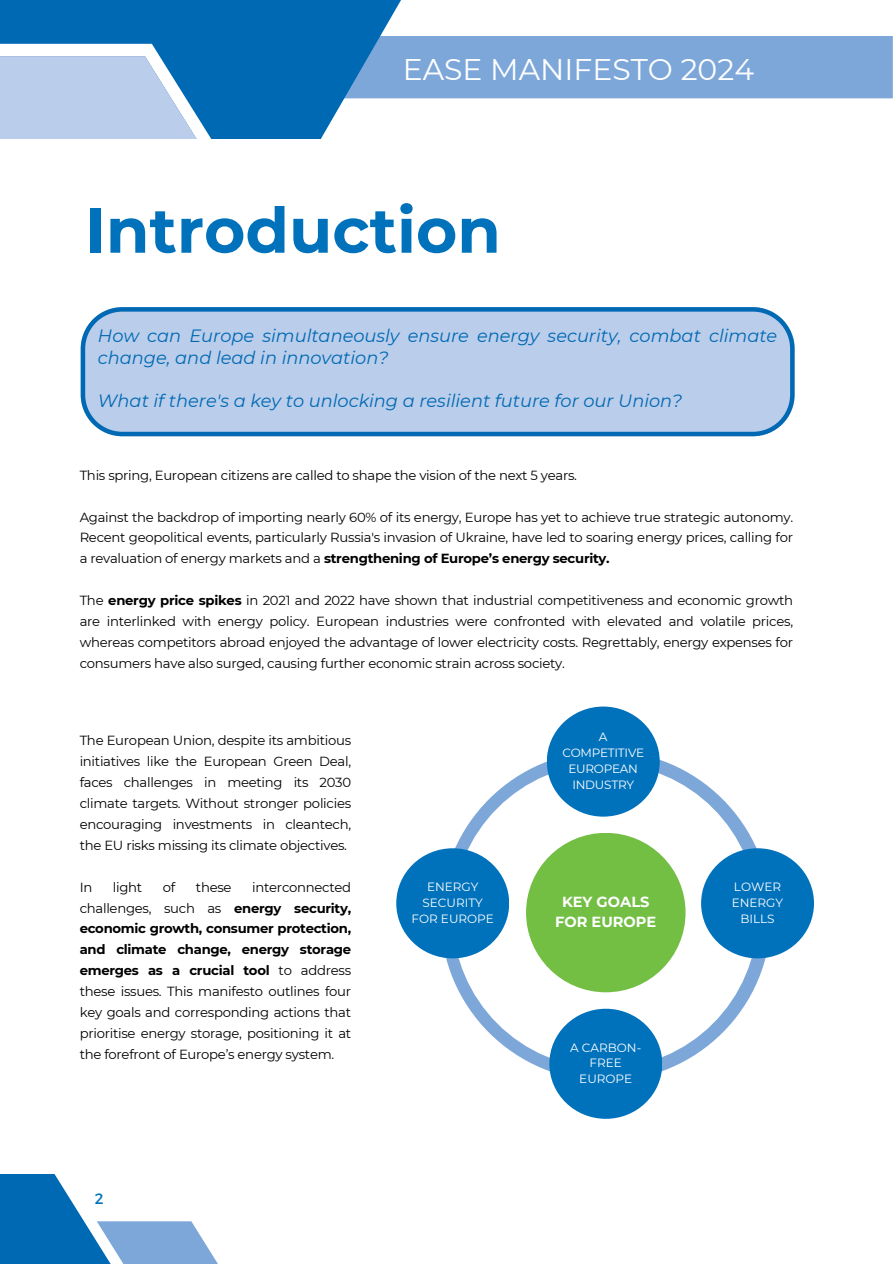
<style>
.page{position:relative;width:894px;height:1264px;background:#fff}
.page>*{position:absolute;margin:0;border:0;box-sizing:border-box;transform-origin:0 0}
.t1{font:700 63px "Montserrat";color:#0072bc}
.t2{font:29.85px "Montserrat";color:#fff}
.t3{font:italic 17.7px/21.3px "Montserrat";color:#0069b4}
.t4{font:15px "Montserrat";color:#fff}
.t5{font:15px "Montserrat";color:#0072bc}
.t6{font:700 14.55px/19.6px "Montserrat";color:#fff;text-align:center}
.t7{font:13.2px/20.9px "Montserrat";letter-spacing:-.02em;color:#000;text-align:justify}
.t8{font:12px/15.8px "Montserrat";color:#fff;text-align:center}
.t9{font:12px/15.8px "Montserrat";letter-spacing:-.02em;color:#fff;text-align:center}
.s1{font-weight:700}
</style>
<div class="page">
<svg style="left:81px;top:307px;width:713px;height:129px;background:#acc6e6"></svg>
<div style="left:440px;top:750px;width:330px;height:330px;background:#7da7d9;border-radius:50%"></div>
<div style="left:452px;top:763px;width:305px;height:305px;background:#fff;border-radius:50%"></div>
<div style="left:526px;top:832px;width:159px;height:160px;background:#72bf44;border-radius:50%"></div>
<div style="left:546px;top:706px;width:113px;height:110px;background:#0072bc;border-radius:50%"></div>
<div style="left:701px;top:848px;width:112px;height:110px;background:#0072bc;border-radius:50%"></div>
<div style="left:396px;top:848px;width:113px;height:110px;background:#0072bc;border-radius:50%"></div>
<div style="left:549px;top:1008px;width:113px;height:110px;background:#0072bc;border-radius:50%"></div>
<svg style="left:0;top:1174px;width:218px;height:89px"></svg>
<div style="left:0;top:0;width:401px;height:36px;background:#0069b4"></div>
<svg style="left:0;top:36px;width:892px;height:102px"></svg>
<h6 class="t2" style="left:402px;top:51px;width:353px">EASE MANIFESTO 2024</h6>
<p class="t1" style="left:85px;top:192px;width:417px">Introduction</p>
<p class="t3" style="left:98px;top:325px;width:680px">How can Europe simultaneously ensure energy security, combat climate change, and lead in innovation?</p>
<h2 class="t3" style="left:98px;top:389px;width:585px">What if there's a key to unlocking a resilient future for our Union?</h2>
<p class="t7" style="left:80px;top:464px;width:499px">This spring, European citizens are called to shape the vision of the next 5 years.</p>
<h3 class="t7" style="left:80px;top:506px;width:714px">Against the backdrop of importing nearly 60% of its energy, Europe has yet to achieve true strategic autonomy.<br>Recent geopolitical events, particularly Russia's invasion of Ukraine, have led to soaring energy prices, calling for a revaluation of energy markets and a <span class="s1">strengthening of Europe’s energy security.</span></h3>
<h3 class="t7" style="left:80px;top:590px;width:714px">The <span class="s1">energy price spikes</span> in 2021 and 2022 have shown that industrial competitiveness and economic growth are interlinked with energy policy. European industries were confronted with elevated and volatile prices, whereas competitors abroad enjoyed the advantage of lower electricity costs. Regrettably, energy expenses for consumers have also surged, causing further economic strain across society.</h3>
<h4 class="t7" style="left:80px;top:730px;width:273px">The European Union, despite its ambitious initiatives like the European Green Deal, faces challenges in meeting its 2030 climate targets. Without stronger policies encouraging investments in cleantech, the EU risks missing its climate objectives.</h4>
<h6 class="t7" style="left:80px;top:876px;width:14px">In</h6>
<h6 class="t7" style="left:113px;top:876px;width:31px">light</h6>
<h6 class="t7" style="left:163px;top:876px;width:14px">of</h6>
<h6 class="t7" style="left:196px;top:876px;width:37px">these</h6>
<h6 class="t7" style="left:80px;top:876px;width:273px;text-indent:172px">interconnected challenges, such as <span class="s1">energy security, economic growth, consumer protection, and climate change, energy storage emerges as a crucial tool</span> to address these issues. This manifesto outlines four key goals and corresponding actions that prioritise energy storage, positioning it at the forefront of Europe’s energy system.</h6>
<h6 class="t5" style="left:95px;top:1188px;width:10px">2</h6>
<h6 class="t8" style="left:411px;top:878px;width:84px">ENERGY<br>SECURITY<br>FOR EUROPE</h6>
<p class="t9" style="left:562px;top:729px;width:83px">A<br>COMPETITIVE<br>EUROPEAN<br>INDUSTRY</p>
<p class="t6" style="left:555px;top:892px;width:103px">KEY GOALS<br>FOR EUROPE</p>
<p class="t4" style="left:591px;top:906px;width:29px">The</p>
<h5 class="t8" style="left:570px;top:1039px;width:73px">A CARBON-<br>FREE<br>EUROPE</h5>
<p class="t8" style="left:731px;top:878px;width:53px">LOWER<br>ENERGY<br>BILLS</p>
</div>
